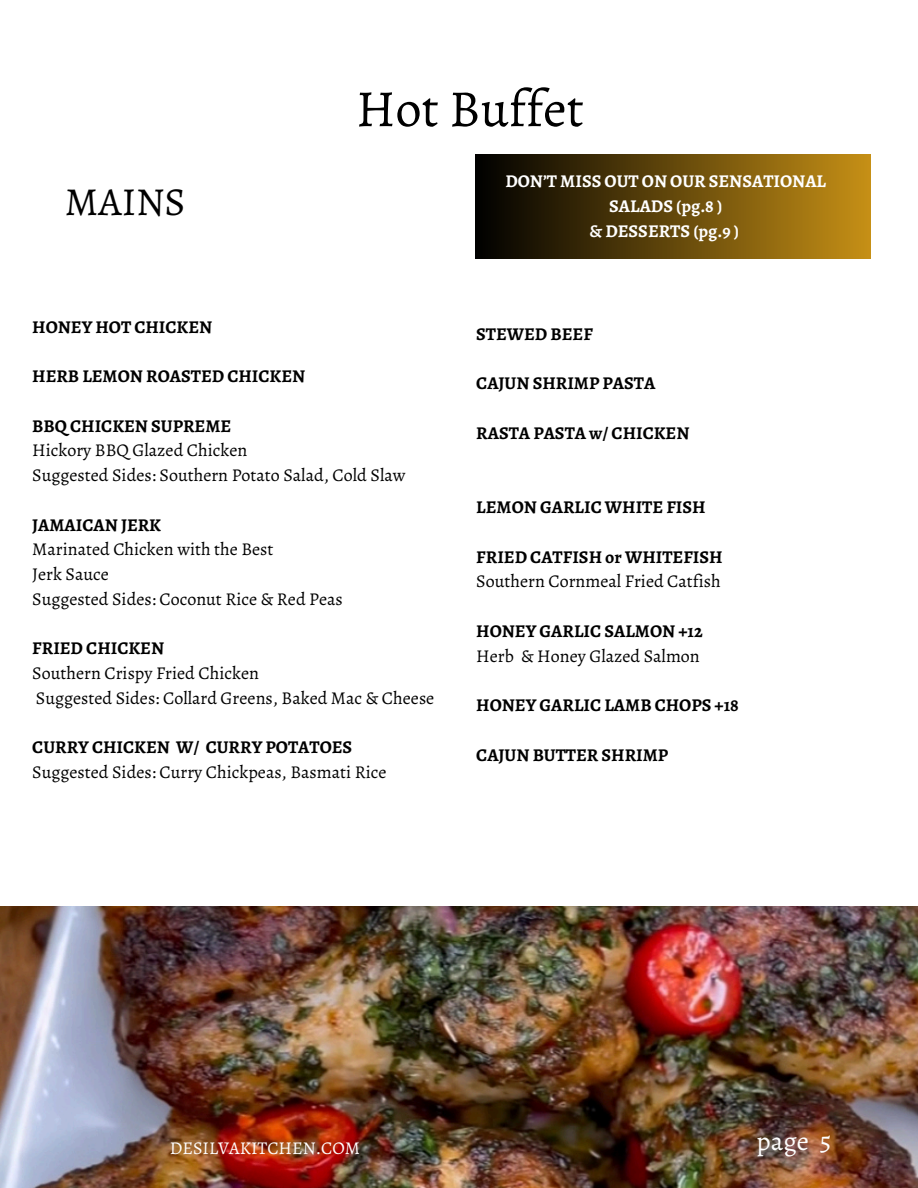
<style>
.page{position:relative;width:918px;height:1188px;background:#fff}
.page>*{position:absolute;margin:0;border:0;box-sizing:border-box;transform-origin:0 0}
.t1{font:52.35px "Alegreya";color:#000}
.t2{font:39.75px "Alegreya";color:#000}
.t3{font:27px "Alegreya";color:#fff}
.t4{font:18px/24.8px "Alegreya";color:#000}
.t5{font:700 18px "Alegreya";color:#000}
.t6{font:700 18px/24.8px "Alegreya";color:#fff;text-align:center}
.t7{font:18px "Alegreya";color:#fff}
</style>
<div class="page">
<div style="left:475px;top:155px;width:396px;height:103px;background:linear-gradient(to right,#000,#c69016)"></div>
<img style="left:0;top:907px;width:918px;height:281px">
<h2 class="t2" style="left:65px;top:177px;width:122px">MAINS</h2>
<h1 class="t1" style="left:356px;top:76px;width:229px">Hot Buffet</h1>
<p class="t6" style="left:505px;top:169px;width:322px">DON’T MISS OUT ON OUR SENSATIONAL<br>SALADS (pg.8 )<br>&amp; DESSERTS (pg.9 )</p>
<p class="t5" style="left:32px;top:314px;width:182px">HONEY HOT CHICKEN</p>
<p class="t5" style="left:32px;top:364px;width:274px">HERB LEMON ROASTED CHICKEN</p>
<p class="t5" style="left:32px;top:413px;width:200px">BBQ CHICKEN SUPREME</p>
<p class="t4" style="left:32px;top:438px;width:375px">Hickory BBQ Glazed Chicken<br>Suggested Sides: Southern Potato Salad, Cold Slaw</p>
<p class="t5" style="left:32px;top:512px;width:130px">JAMAICAN JERK</p>
<p class="t4" style="left:32px;top:537px;width:312px">Marinated Chicken with the Best<br>Jerk Sauce<br>Suggested Sides: Coconut Rice &amp; Red Peas</p>
<p class="t5" style="left:32px;top:636px;width:133px">FRIED CHICKEN</p>
<p class="t4" style="left:32px;top:661px;width:404px">Southern Crispy Fried Chicken<br>Suggested Sides: Collard Greens, Baked Mac &amp; Cheese</p>
<p class="t5" style="left:32px;top:735px;width:322px">CURRY CHICKEN W/ CURRY POTATOES</p>
<p class="t4" style="left:32px;top:760px;width:356px">Suggested Sides: Curry Chickpeas, Basmati Rice</p>
<p class="t5" style="left:476px;top:321px;width:118px">STEWED BEEF</p>
<p class="t5" style="left:476px;top:371px;width:181px">CAJUN SHRIMP PASTA</p>
<p class="t5" style="left:476px;top:420px;width:215px">RASTA PASTA w/ CHICKEN</p>
<p class="t5" style="left:476px;top:495px;width:231px">LEMON GARLIC WHITE FISH</p>
<p class="t5" style="left:476px;top:544px;width:248px">FRIED CATFISH or WHITEFISH</p>
<p class="t4" style="left:476px;top:569px;width:246px">Southern Cornmeal Fried Catfish</p>
<p class="t5" style="left:476px;top:618px;width:228px">HONEY GARLIC SALMON +12</p>
<p class="t4" style="left:476px;top:643px;width:225px">Herb &amp; Honey Glazed Salmon</p>
<p class="t5" style="left:476px;top:693px;width:264px">HONEY GARLIC LAMB CHOPS +18</p>
<p class="t5" style="left:476px;top:742px;width:194px">CAJUN BUTTER SHRIMP</p>
<p class="t7" style="left:170px;top:1137px;width:192px">DESILVAKITCHEN.COM</p>
<h3 class="t3" style="left:757px;top:1124px;width:76px">page 5</h3>
</div>
